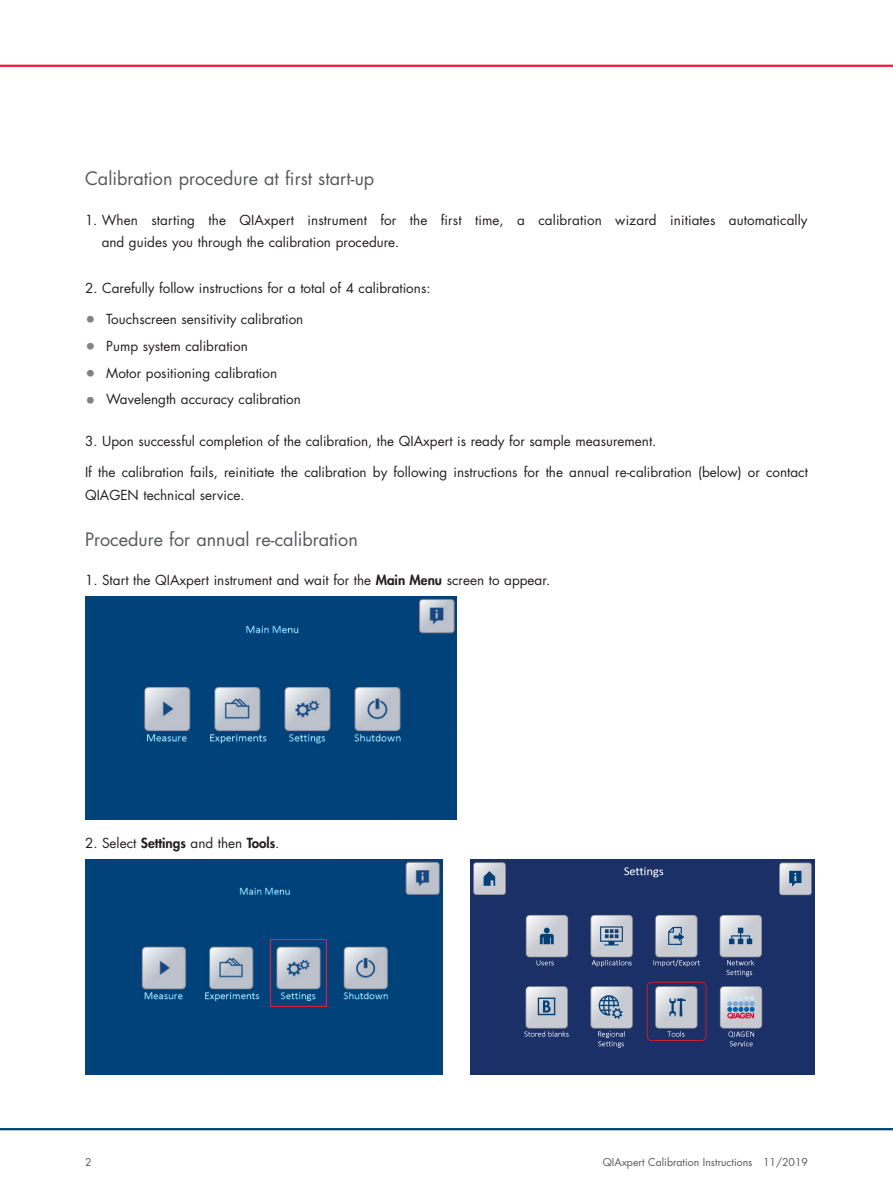
<style>
.page{position:relative;width:893px;height:1191px;background:#fff}
.page>*{position:absolute;margin:0;border:0;box-sizing:border-box;transform-origin:0 0}
.Heading_2{font:18px "Futura Std";color:#57585a}
.Copy{font:13.5px/22.5px "Futura Std";color:#231f20}
.t1{font:10.5px "Futura Std";color:#57585a}
.s1{font-size:18px;color:#808285}
.s2{font-weight:800}
</style>
<div class="page">
<hr style="left:0;top:65px;width:893px;height:2px;background:#ed1a3a">
<hr style="left:0;top:1128px;width:893px;height:2px;background:#004279">
<img style="left:86px;top:596px;width:371px;height:224px">
<img style="left:470px;top:859px;width:344px;height:215px">
<img style="left:86px;top:859px;width:357px;height:215px">
<div style="left:270px;top:939px;width:57px;height:68px;border:1px solid #ed1a3a"></div>
<p class="Heading_2" style="left:85px;top:167px;width:291px">Calibration procedure at first start-up</p>
<p class="Copy" style="left:102px;top:208px;width:707px;text-indent:-17px">1. When starting the QIAxpert instrument for the first time, a calibration wizard initiates automatically and guides you through the calibration procedure.</p>
<p class="Copy" style="left:85px;top:277px;width:347px">2. Carefully follow instructions for a total of 4 calibrations:</p>
<p class="Copy" style="left:85px;top:308px;width:220px"><span class="s1">•</span> Touchscreen sensitivity calibration</p>
<p class="Copy" style="left:85px;top:335px;width:164px"><span class="s1">•</span> Pump system calibration</p>
<p class="Copy" style="left:85px;top:361px;width:194px"><span class="s1">•</span> Motor positioning calibration</p>
<p class="Copy" style="left:85px;top:388px;width:217px"><span class="s1">•</span> Wavelength accuracy calibration</p>
<p class="Copy" style="left:85px;top:430px;width:573px">3. Upon successful completion of the calibration, the QIAxpert is ready for sample measurement.</p>
<p class="Copy" style="left:85px;top:461px;width:724px">If the calibration fails, reinitiate the calibration by following instructions for the annual re-calibration (below) or contact<br>QIAGEN technical service.</p>
<p class="Heading_2" style="left:85px;top:527px;width:274px">Procedure for annual re-calibration</p>
<p class="Copy" style="left:85px;top:569px;width:467px">1. Start the QIAxpert instrument and wait for the <span class="s2">Main Menu</span> screen to appear.</p>
<p class="Copy" style="left:85px;top:832px;width:196px">2. Select <span class="s2">Settings</span> and then <span class="s2">Tools</span>.</p>
<p class="t1" style="left:85px;top:1155px;width:8px">2</p>
<p class="t1" style="left:603px;top:1155px;width:207px">QIAxpert Calibration Instructions 11/2019</p>
</div>
